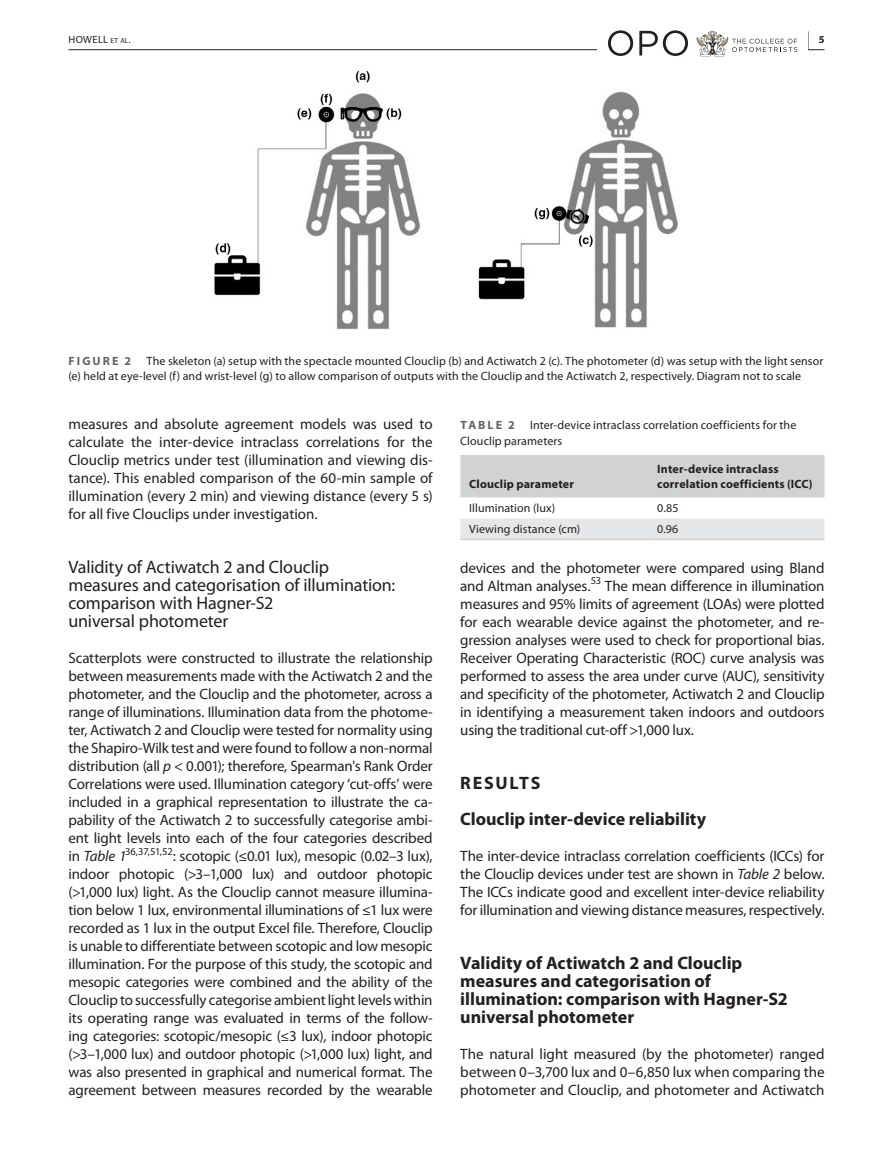
<style>
.page{position:relative;width:893px;height:1174px;background:#fff}
.page>*{position:absolute;margin:0;border:0;box-sizing:border-box;transform-origin:0 0}
.t1{font:700 18.15px "Myriad Pro";color:#231f20;scale:.4 1}
.t2{font:700 18px/18px "Myriad Pro";color:#231f20}
.t3{font:18px/18px "Myriad Pro";letter-spacing:-.01em;color:#231f20}
.t4{font:15px/18px "Myriad Pro";letter-spacing:-.01em;color:#231f20;text-align:justify}
.t5{font:12px/15px "Myriad Pro";letter-spacing:.01em;color:#231f20}
.t6{font:700 12px/15px "Myriad Pro";letter-spacing:.015em;color:#231f20}
.t7{font:700 12px "Myriad Pro";letter-spacing:.175em;color:#636366}
.t8{font:10.5px "Myriad Pro";letter-spacing:.01em;color:#231f20}
.s1{font-size:7.35px}
.s2{font-size:10.5px}
.s3{font-style:italic}
</style>
<div class="page">
<hr style="left:68px;top:49px;width:756px;height:1px;background:#231f20">
<div style="left:597px;top:30px;width:211px;height:26px;background:#fff"></div>
<svg style="left:696px;top:31px;width:101px;height:25px"></svg>
<svg style="left:608px;top:30px;width:80px;height:26px"></svg>
<img style="left:215px;top:71px;width:463px;height:259px">
<div style="left:460px;top:455px;width:364px;height:42px;background:#d1d2d4"></div>
<div style="left:460px;top:518px;width:364px;height:20px;background:#e6e7e9"></div>
<hr style="left:460px;top:538px;width:188px;height:2px;background:#d1d2d4">
<hr style="left:648px;top:538px;width:176px;height:2px;background:#d1d2d4">
<p class="t8" style="left:69px;top:33px;width:64px">HOWELL <span class="s1">et al</span>.</p>
<p class="t1" style="left:807px;top:29px;width:45px">| <span class="s2">5</span></p>
<p class="t5" style="left:68px;top:353px;width:756px;text-indent:78px">The skeleton (a) setup with the spectacle mounted Clouclip (b) and Actiwatch 2 (c). The photometer (d) was setup with the light sensor (e) held at eye-level (f) and wrist-level (g) to allow comparison of outputs with the Clouclip and the Actiwatch 2, respectively. Diagram not to scale</p>
<p class="t7" style="left:460px;top:418px;width:56px">TABLE 2</p>
<p class="t7" style="left:69px;top:354px;width:64px">FIGURE 2</p>
<p class="t4" style="left:68px;top:415px;width:366px">measures and absolute agreement models was used to calculate the inter-device intraclass correlations for the Clouclip metrics under test (illumination and viewing dis&shy;tance). This enabled comparison of the 60-min sample of illumination (every 2 min) and viewing distance (every 5 s) for all five Clouclips under investigation.</p>
<p class="t3" style="left:68px;top:558px;width:328px">Validity of Actiwatch 2 and Clouclip measures and categorisation of illumination: comparison with Hagner-S2<br>universal photometer</p>
<p class="t4" style="left:68px;top:649px;width:366px">Scatterplots were constructed to illustrate the relationship between measurements made with the Actiwatch 2 and the photometer, and the Clouclip and the photometer, across a range of illuminations. Illumination data from the photome&shy;ter, Actiwatch 2 and Clouclip were tested for normality using the Shapiro-Wilk test and were found to follow a non-normal distribution (all <span class="s3">p</span> &lt; 0.001); therefore, Spearman's Rank Order Correlations were used. Illumination category ‘cut-offs’ were included in a graphical representation to illustrate the ca&shy;pability of the Actiwatch 2 to successfully categorise ambi&shy;ent light levels into each of the four categories described in <span class="s3">Table 1</span></p>
<p class="t5" style="left:460px;top:417px;width:337px;line-height:16.5px;text-indent:70px">Inter-device intraclass correlation coefficients for the<br>Clouclip parameters</p>
<p class="t6" style="left:469px;top:477px;width:106px">Clouclip parameter</p>
<p class="t6" style="left:657px;top:462px;width:157px">Inter-device intraclass correlation coefficients (ICC)</p>
<p class="t5" style="left:469px;top:501px;width:88px">Illumination (lux)</p>
<p class="t5" style="left:657px;top:501px;width:23px">0.85</p>
<p class="t5" style="left:469px;top:522px;width:112px">Viewing distance (cm)</p>
<p class="t5" style="left:657px;top:522px;width:23px">0.96</p>
<p class="t4" style="left:460px;top:559px;width:366px">devices and the photometer were compared using Bland and Altman analyses.</p>
<p class="t8" style="left:591px;top:575px;width:12px">53</p>
<p class="t4" style="left:460px;top:577px;width:366px;text-indent:145px">The mean difference in illumination measures and 95% limits of agreement (LOAs) were plotted for each wearable device against the photometer, and re&shy;gression analyses were used to check for proportional bias.<br>Receiver Operating Characteristic (ROC) curve analysis was performed to assess the area under curve (AUC), sensitivity and specificity of the photometer, Actiwatch 2 and Clouclip in identifying a measurement taken indoors and outdoors using the traditional cut-off &gt;1,000 lux.</p>
<p class="t2" style="left:460px;top:765px;width:247px;line-height:36px">RESULTS<br>Clouclip inter-device reliability</p>
<p class="t4" style="left:460px;top:847px;width:366px">The inter-device intraclass correlation coefficients (ICCs) for the Clouclip devices under test are shown in <span class="s3">Table 2</span> below.<br>The ICCs indicate good and excellent inter-device reliability for illumination and viewing distance measures, respectively.</p>
<p class="t2" style="left:460px;top:954px;width:329px">Validity of Actiwatch 2 and Clouclip measures and categorisation of illumination: comparison with Hagner-S2 universal photometer</p>
<p class="t4" style="left:460px;top:1045px;width:366px">The natural light measured (by the photometer) ranged between 0–3,700 lux and 0–6,850 lux when comparing the photometer and Clouclip, and photometer and Actiwatch</p>
<p class="t8" style="left:125px;top:845px;width:49px">36,37,51,52</p>
<p class="t4" style="left:68px;top:847px;width:366px;text-indent:104px">: scotopic (≤0.01 lux), mesopic (0.02–3 lux), indoor photopic (&gt;3–1,000 lux) and outdoor photopic (&gt;1,000 lux) light. As the Clouclip cannot measure illumina&shy;tion below 1 lux, environmental illuminations of ≤1 lux were recorded as 1 lux in the output Excel file. Therefore, Clouclip is unable to differentiate between scotopic and low mesopic illumination. For the purpose of this study, the scotopic and mesopic categories were combined and the ability of the Clouclip to successfully categorise ambient light levels within its operating range was evaluated in terms of the follow&shy;ing categories: scotopic/mesopic (≤3 lux), indoor photopic (&gt;3–1,000 lux) and outdoor photopic (&gt;1,000 lux) light, and was also presented in graphical and numerical format. The agreement between measures recorded by the wearable</p>
</div>
